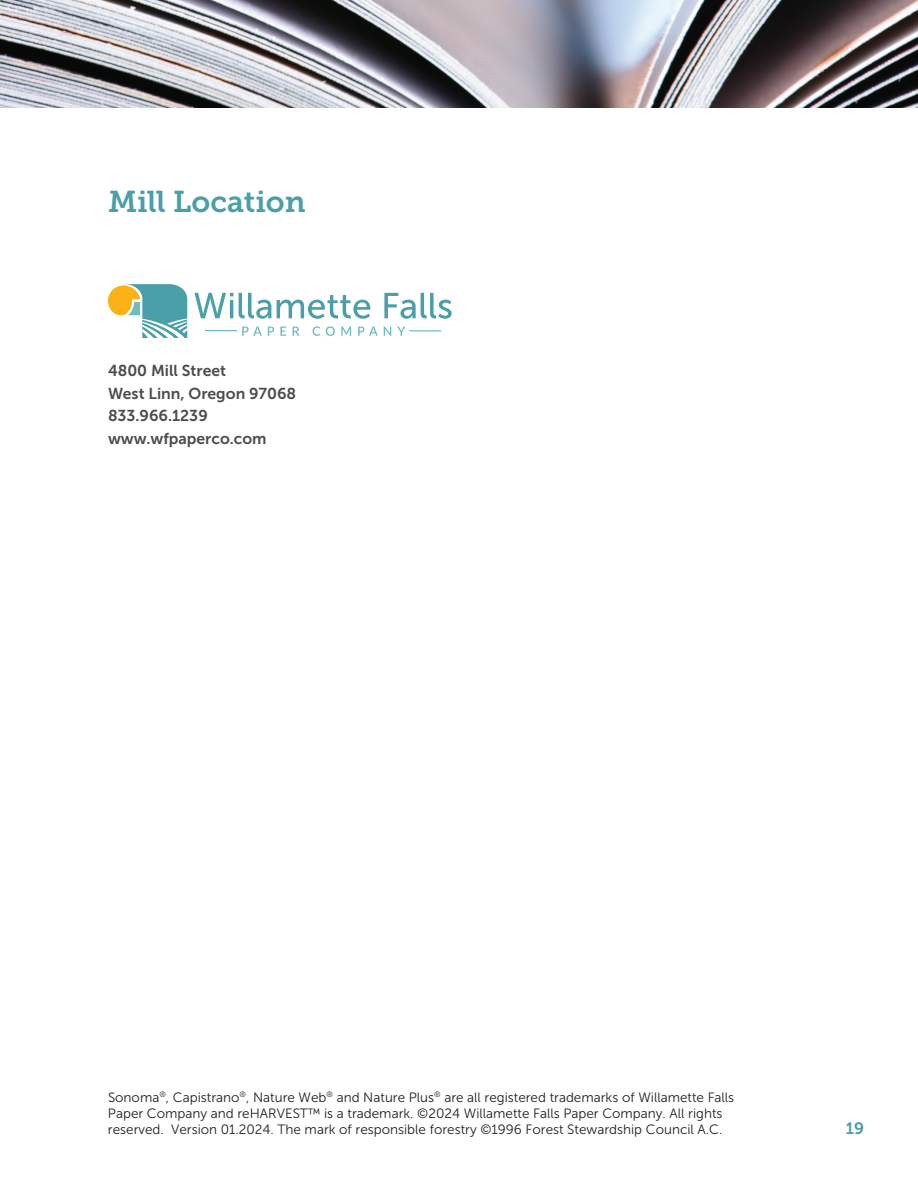
<style>
.page{position:relative;width:918px;height:1188px;background:#fff}
.page>*{position:absolute;margin:0;border:0;box-sizing:border-box;transform-origin:0 0}
.t1{font:30px "Museo Slab 700";color:#4a9fa8}
.t2{font:16.5px "Museo Slab 700";color:#4a9fa8}
.t3{font:15.75px/22.5px "Museo Sans 700";color:#4b4c4d}
.t4{font:13.5px/16.2px "Museo Sans 300";color:#231f20}
</style>
<div class="page">
<img style="left:0;top:0;width:918px;height:108px">
<svg style="left:194px;top:293px;width:39px;height:25px"></svg>
<svg style="left:239px;top:293px;width:32px;height:26px"></svg>
<svg style="left:277px;top:295px;width:93px;height:24px"></svg>
<svg style="left:384px;top:293px;width:68px;height:26px"></svg>
<svg style="left:242px;top:327px;width:20px;height:9px"></svg>
<svg style="left:268px;top:327px;width:6px;height:9px"></svg>
<svg style="left:280px;top:327px;width:6px;height:9px"></svg>
<svg style="left:293px;top:327px;width:7px;height:9px"></svg>
<svg style="left:313px;top:326px;width:7px;height:10px"></svg>
<svg style="left:326px;top:326px;width:9px;height:10px"></svg>
<svg style="left:341px;top:327px;width:10px;height:9px"></svg>
<svg style="left:358px;top:327px;width:20px;height:9px"></svg>
<svg style="left:384px;top:327px;width:7px;height:9px"></svg>
<svg style="left:397px;top:327px;width:8px;height:9px"></svg>
<hr style="left:205px;top:330px;width:32px;height:1px;background:#6fbcbf">
<hr style="left:409px;top:330px;width:32px;height:1px;background:#6fbcbf">
<svg style="left:108px;top:284px;width:79px;height:54px"></svg>
<h1 class="t1" style="left:108px;top:184px;width:199px">Mill Location</h1>
<p class="t3" style="left:108px;top:360px;width:190px">4800 Mill Street<br>West Linn, Oregon 97068<br>833.966.1239 www.wfpaperco.com</p>
<p class="t4" style="left:108px;top:1089px;width:628px">Sonoma<sup>®</sup>, Capistrano<sup>®</sup>, Nature Web<sup>®</sup> and Nature Plus<sup>®</sup> are all registered trademarks of Willamette Falls<br>Paper Company and reHARVEST™ is a trademark. ©2024 Willamette Falls Paper Company. All rights reserved. Version 01.2024. The mark of responsible forestry ©1996 Forest Stewardship Council A.C.</p>
<p class="t2" style="left:846px;top:1119px;width:20px">19</p>
</div>
